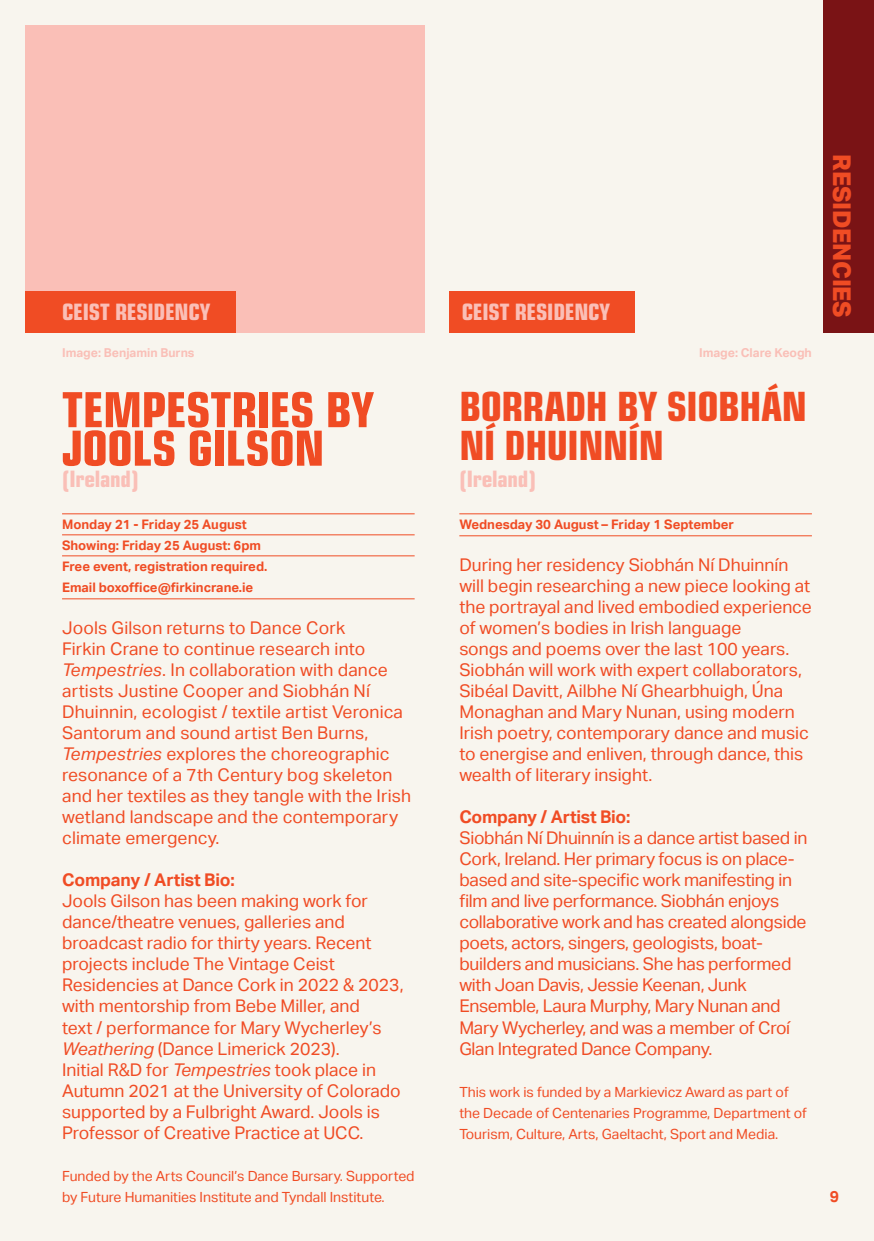
<style>
.page{position:relative;width:874px;height:1241px;background:#fff}
.page>*{position:absolute;margin:0;border:0;box-sizing:border-box;transform-origin:0 0}
.t1{font:52.5px/38.5px "Eurostile Con Hea";letter-spacing:-.01em;color:#f04c24}
.t2{font:43.75px/38.5px "Eurostile Con Hea";letter-spacing:-.01em;color:#f04c24}
.t3{font:24.5px "Eurostile Con Hea";letter-spacing:-.01em;color:#fabfb7}
.t4{font:800 24.5px "Aktiv Grotesk";letter-spacing:-.01em;color:#f04c24}
.t5{font:17.5px/21px "Aktiv Grotesk";color:#f04c24}
.t6{font:700 17.5px "Aktiv Grotesk";letter-spacing:-.01em;color:#f04c24}
.t7{font:700 15.75px "Aktiv Grotesk";color:#f04c24}
.t8{font:14px/21px "Aktiv Grotesk";color:#f04c24}
.t9{font:700 13.12px/21px "Aktiv Grotesk";color:#f04c24}
.t10{font:700 12.25px "Aktiv Grotesk";color:#fabfb7}
.s1{font-style:italic}
</style>
<div class="page">
<div style="left:0;top:0;width:873px;height:1240px;background:#f8f5ee"></div>
<div style="left:25px;top:25px;width:399px;height:307px;background:#fabfb7"></div>
<hr style="left:62px;top:513px;width:352px;height:1px;background:#f04c24">
<hr style="left:62px;top:534px;width:352px;height:1px;background:#f04c24">
<hr style="left:62px;top:555px;width:352px;height:1px;background:#f04c24">
<hr style="left:62px;top:598px;width:352px;height:1px;background:#f04c24">
<div style="left:449px;top:291px;width:185px;height:41px;background:#f04c24"></div>
<div style="left:25px;top:291px;width:210px;height:41px;background:#f04c24"></div>
<hr style="left:459px;top:513px;width:352px;height:1px;background:#f04c24">
<hr style="left:459px;top:535px;width:352px;height:1px;background:#f04c24">
<div style="left:822px;top:0;width:51px;height:332px;background:#7a1315"></div>
<h3 class="t3" style="left:62px;top:294px;width:150px">CEIST RESIDENCY</h3>
<h3 class="t3" style="left:461px;top:294px;width:150px">CEIST RESIDENCY</h3>
<p class="t10" style="left:62px;top:345px;width:134px">Image: Benjamin Burns</p>
<p class="t10" style="left:698px;top:345px;width:114px">Image: Clare Keogh</p>
<h1 class="t1" style="left:62px;top:387px;width:313px">TEMPESTRIES BY<br>JOOLS GILSON</h1>
<h3 class="t3" style="left:62px;top:461px;width:78px">(Ireland)</h3>
<p class="t9" style="left:62px;top:514px;width:207px">Monday 21 - Friday 25 August<br>Showing: Friday 25 August: 6pm<br>Free event, registration required.<br>Email boxoffice@firkincrane.ie</p>
<p class="t5" style="left:62px;top:617px;width:350px">Jools Gilson returns to Dance Cork<br>Firkin Crane to continue research into <span class="s1">Tempestries</span>. In collaboration with dance artists Justine Cooper and Siobhán Ní Dhuinnin, ecologist / textile artist Veronica Santorum and sound artist Ben Burns, <span class="s1">Tempestries</span> explores the choreographic resonance of a 7th Century bog skeleton and her textiles as they tangle with the Irish wetland landscape and the contemporary climate emergency.</p>
<p class="t6" style="left:62px;top:870px;width:174px">Company / Artist Bio:</p>
<p class="t5" style="left:62px;top:890px;width:343px">Jools Gilson has been making work for dance/theatre venues, galleries and broadcast radio for thirty years. Recent projects include The Vintage Ceist Residencies at Dance Cork in 2022 &amp; 2023, with mentorship from Bebe Miller, and<br>text / performance for Mary Wycherley’s <span class="s1">Weathering</span> (Dance Limerick 2023).<br>Initial R&amp;D for <span class="s1">Tempestries</span> took place in Autumn 2021 at the University of Colorado supported by a Fulbright Award. Jools is Professor of Creative Practice at UCC.</p>
<p class="t8" style="left:62px;top:1164px;width:354px">Funded by the Arts Council’s Dance Bursary. Supported by Future Humanities Institute and Tyndall Institute.</p>
<h2 class="t2" style="left:459px;top:384px;width:349px">BORRADH BY SIOBHÁN<br>NÍ DHUINNÍN</h2>
<h3 class="t3" style="left:459px;top:461px;width:78px">(Ireland)</h3>
<p class="t9" style="left:459px;top:514px;width:276px">Wednesday 30 August – Friday 1 September</p>
<p class="t5" style="left:459px;top:554px;width:354px">During her residency Siobhán Ní Dhuinnín will begin researching a new piece looking at the portrayal and lived embodied experience of women’s bodies in Irish language<br>songs and poems over the last 100 years.<br>Siobhán will work with expert collaborators, Sibéal Davitt, Ailbhe Ní Ghearbhuigh, Úna Monaghan and Mary Nunan, using modern Irish poetry, contemporary dance and music to energise and enliven, through dance, this wealth of literary insight.</p>
<p class="t6" style="left:459px;top:807px;width:172px">Company / Artist Bio:</p>
<p class="t5" style="left:459px;top:827px;width:349px">Siobhán Ní Dhuinnín is a dance artist based in Cork, Ireland. Her primary focus is on place&shy;based and site-specific work manifesting in film and live performance. Siobhán enjoys collaborative work and has created alongside poets, actors, singers, geologists, boat&shy;builders and musicians. She has performed with Joan Davis, Jessie Keenan, Junk Ensemble, Laura Murphy, Mary Nunan and Mary Wycherley, and was a member of Croí Glan Integrated Dance Company.</p>
<p class="t8" style="left:459px;top:1080px;width:349px">This work is funded by a Markievicz Award as part of the Decade of Centenaries Programme, Department of<br>Tourism, Culture, Arts, Gaeltacht, Sport and Media.</p>
<h3 class="t4" style="left:855px;top:154px;width:165px;rotate:90deg">RESIDENCIES</h3>
<p class="t7" style="left:829px;top:1186px;width:11px">9</p>
</div>
